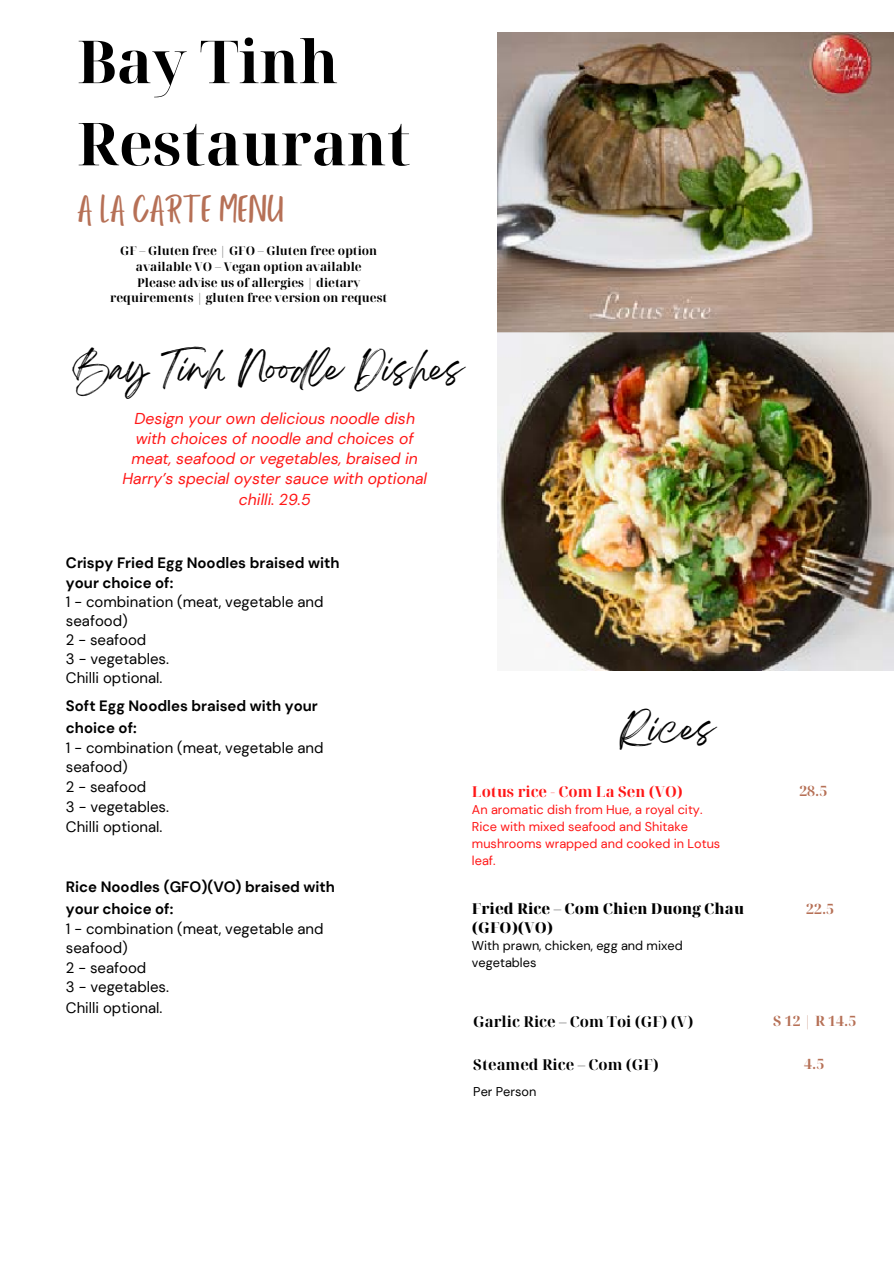
<style>
.page{position:relative;width:894px;height:1264px;background:#fff}
.page>*{position:absolute;margin:0;border:0;box-sizing:border-box;transform-origin:0 0}
.t1{font:700 59.25px/82.2px "Noto Serif Display";color:#000}
.t2{font:39.75px "Porcelain";color:#b67056}
.t3{font:31.05px "Breathing";color:#000}
.t4{font:italic 15.75px/20.2px "DM Sans";color:#ff1616;text-align:center}
.t5{font:15px/20.1px "DM Sans";color:#000}
.t6{font:700 15px "Noto Serif Display";color:#000}
.t7{font:800 15px/19.2px "Noto Serif Display";color:#000}
.t8{font:700 15px "Noto Serif Display";color:#ff1616}
.t9{font:700 14.25px "Noto Serif Display";color:#b67056}
.t10{font:12.75px/16.8px "DM Sans";color:#ff1616}
.t11{font:12.75px/16.8px "DM Sans";color:#000}
.t12{font:700 12px/15.8px "Noto Serif Display";color:#000;text-align:center}
.s1{font-weight:700}
</style>
<div class="page">
<img style="left:497px;top:33px;width:396px;height:637px">
<h5 class="t1" style="left:77px;top:19px;width:335px">Bay Tinh<br>Restaurant</h5>
<h5 class="t2" style="left:77px;top:188px;width:208px">A LA CARTE MENU</h5>
<p class="t12" style="left:110px;top:242px;width:279px">GF – Gluten free | GFO – Gluten free option available VO – Vegan option available<br>Please advise us of allergies | dietary requirements | gluten free version on request</p>
<h2 class="t3" style="left:73px;top:359px;width:392px">Bay Tinh Noodle Dishes</h2>
<p class="t4" style="left:122px;top:408px;width:306px">Design your own delicious noodle dish with choices of noodle and choices of meat, seafood or vegetables, braised in Harry’s special oyster sauce with optional chilli. 29.5</p>
<h6 class="t5" style="left:66px;top:553px;width:275px;line-height:19.2px"><span class="s1">Crispy Fried Egg Noodles braised with your choice of:<br></span>1 - combination (meat, vegetable and seafood)<br>2 - seafood<br>3 - vegetables.<br>Chilli optional.</h6>
<h6 class="t5" style="left:66px;top:696px;width:259px"><span class="s1">Soft Egg Noodles braised with your choice of:<br></span>1 - combination (meat, vegetable and seafood)<br>2 - seafood<br>3 - vegetables.</h6>
<h2 class="t5" style="left:66px;top:816px;width:98px">Chilli optional.</h2>
<h5 class="t5" style="left:66px;top:877px;width:270px"><span class="s1">Rice Noodles (GFO)(VO) braised with your choice of:<br></span>1 - combination (meat, vegetable and seafood)<br>2 - seafood<br>3 - vegetables.</h5>
<h5 class="t5" style="left:66px;top:997px;width:98px">Chilli optional.</h5>
<p class="t3" style="left:619px;top:719px;width:96px">Rices</p>
<p class="t8" style="left:472px;top:781px;width:212px">Lotus rice - Com La Sen (VO)</p>
<h4 class="t10" style="left:472px;top:801px;width:250px">An aromatic dish from Hue, a royal city.<br>Rice with mixed seafood and Shitake mushrooms wrapped and cooked in Lotus leaf.</h4>
<h4 class="t7" style="left:472px;top:898px;width:274px">Fried Rice – Com Chien Duong Chau (GFO)(VO)</h4>
<h4 class="t11" style="left:472px;top:937px;width:212px">With prawn, chicken, egg and mixed vegetables</h4>
<p class="t6" style="left:473px;top:1010px;width:221px">Garlic Rice – Com Toi (GF) (V)</p>
<p class="t6" style="left:473px;top:1053px;width:187px">Steamed Rice – Com (GF)</p>
<p class="t11" style="left:473px;top:1083px;width:65px">Per Person</p>
<h3 class="t9" style="left:799px;top:780px;width:30px">28.5</h3>
<h5 class="t9" style="left:805px;top:898px;width:30px">22.5</h5>
<h4 class="t9" style="left:773px;top:1010px;width:84px">S 12 | R 14.5</h4>
<p class="t9" style="left:804px;top:1053px;width:22px">4.5</p>
</div>
